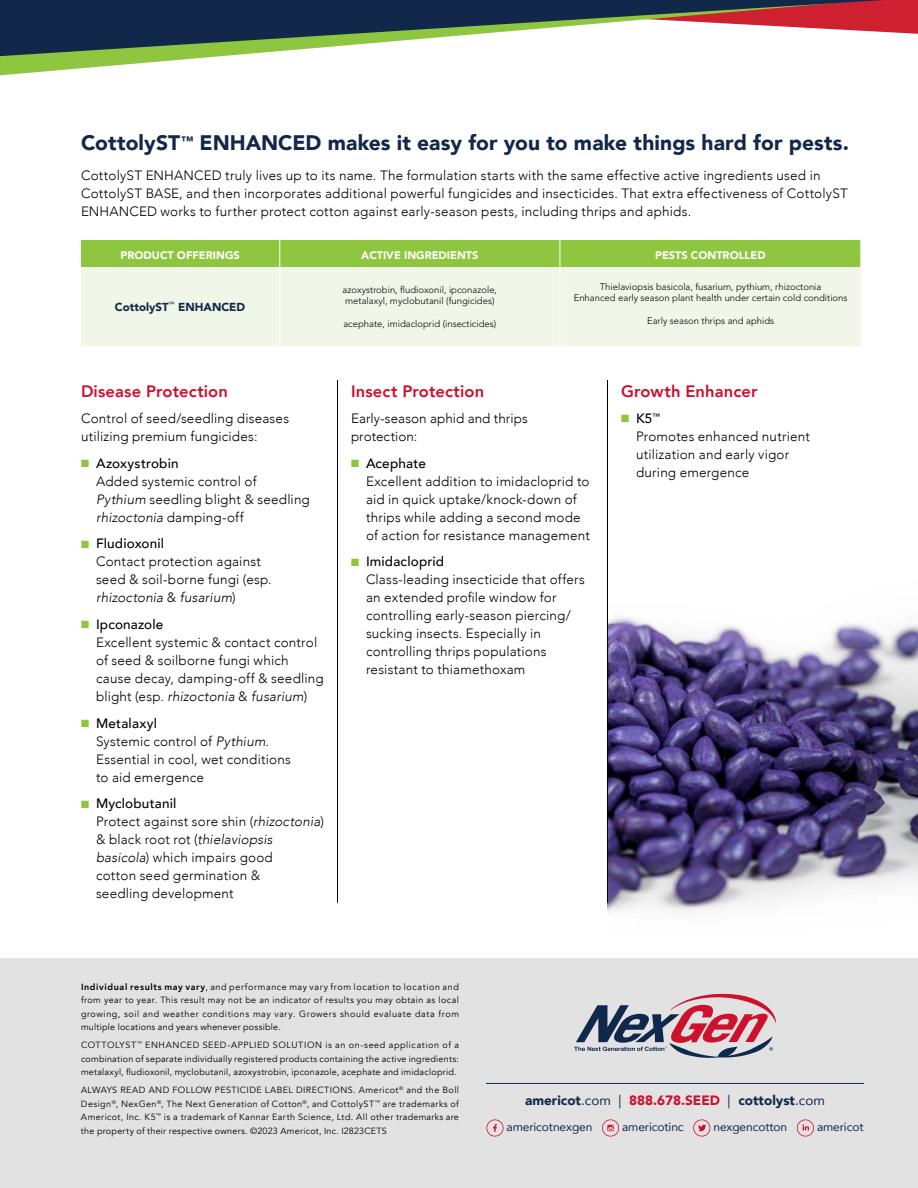
<style>
.page{position:relative;width:918px;height:1188px;background:#fff}
.page>*{position:absolute;margin:0;border:0;box-sizing:border-box;transform-origin:0 0}
.t1{font:900 21px "Avenir";letter-spacing:.005em;color:#11284a}
.t2{font:800 16.5px "Avenir";letter-spacing:.005em;color:#ce0e2d}
.t3{font:300 13.5px/18px "Avenir";letter-spacing:.015em;color:#000}
.t4{font:900 13.5px "Avenir";color:#12284b}
.t5{font:12px "Avenir";letter-spacing:-.01em;color:#12284b}
.t6{font:900 11.55px "Avenir LT Std";color:#11284a}
.t7{font:900 10.95px "Avenir";color:#fff}
.t8{font:300 9.45px/10.8px "Avenir LT Std";color:#000}
.t9{font:9px/13.5px "Avenir";letter-spacing:.025em;color:#000;text-align:justify}
.s1{color:#8ec640}
.s2{font-weight:500}
.s3{font-style:italic}
.s4{font-weight:800}
.s5{font-weight:400}
.s6{color:#ce0e2d}
</style>
<div class="page">
<div style="left:0;top:958px;width:918px;height:230px;background:#e2e2e2"></div>
<svg style="left:884px;top:0;width:34px;height:34px"></svg>
<svg style="left:0;top:56px;width:223px;height:19px"></svg>
<svg style="left:0;top:0;width:884px;height:56px"></svg>
<svg style="left:574px;top:994px;width:202px;height:64px"></svg>
<hr style="left:486px;top:1083px;width:378px;height:1px;background:#12284b">
<svg style="left:486px;top:1119px;width:18px;height:18px"></svg>
<svg style="left:602px;top:1119px;width:17px;height:18px"></svg>
<svg style="left:693px;top:1119px;width:18px;height:18px"></svg>
<svg style="left:796px;top:1119px;width:18px;height:18px"></svg>
<hr style="left:337px;top:380px;width:1px;height:523px;background:#000">
<hr style="left:607px;top:380px;width:1px;height:523px;background:#000">
<img style="left:607px;top:617px;width:311px;height:295px">
<div style="left:81px;top:267px;width:780px;height:79px;background:#f0f7e8"></div>
<div style="left:81px;top:240px;width:780px;height:27px;background:#8ec640"></div>
<hr style="left:279px;top:267px;width:1px;height:79px;background:#fff">
<hr style="left:559px;top:267px;width:1px;height:79px;background:#fff">
<h1 class="t1" style="left:81px;top:125px;width:769px">CottolyST<sup>™</sup> ENHANCED makes it easy for you to make things hard for pests.</h1>
<p class="t3" style="left:81px;top:166px;width:769px">CottolyST ENHANCED truly lives up to its name. The formulation starts with the same effective active ingredients used in<br>CottolyST BASE, and then incorporates additional powerful fungicides and insecticides. That extra effectiveness of CottolyST<br>ENHANCED works to further protect cotton against early-season pests, including thrips and aphids.</p>
<p class="t7" style="left:121px;top:246px;width:121px">PRODUCT OFFERINGS</p>
<p class="t7" style="left:361px;top:246px;width:119px">ACTIVE INGREDIENTS</p>
<p class="t7" style="left:655px;top:246px;width:112px">PESTS CONTROLLED</p>
<p class="t6" style="left:115px;top:300px;width:132px">CottolyST<sup>™</sup> ENHANCED</p>
<p class="t8" style="left:343px;top:284px;width:156px">azoxystrobin, fludioxonil, ipconazole, metalaxyl, myclobutanil (fungicides)</p>
<p class="t8" style="left:343px;top:318px;width:154px">acephate, imidacloprid (insecticides)</p>
<p class="t8" style="left:574px;top:282px;width:275px;text-align:center">Thielaviopsis basicola, fusarium, pythium, rhizoctonia<br>Enhanced early season plant health under certain cold conditions</p>
<p class="t8" style="left:647px;top:315px;width:129px">Early season thrips and aphids</p>
<p class="t2" style="left:81px;top:378px;width:148px">Disease Protection</p>
<p class="t3" style="left:81px;top:410px;width:210px">Control of seed/seedling diseases utilizing premium fungicides:</p>
<p class="t3" style="left:96px;top:454px;width:215px;text-indent:-15px"><span class="s1">■</span> <span class="s2">Azoxystrobin<br></span>Added systemic control of<br><span class="s3">Pythium</span> seedling blight &amp; seedling <span class="s3">rhizoctonia</span> damping-off</p>
<p class="t3" style="left:96px;top:535px;width:177px;text-indent:-15px"><span class="s1">■</span> <span class="s2">Fludioxonil<br></span>Contact protection against seed &amp; soil-borne fungi (esp. <span class="s3">rhizoctonia</span> &amp; <span class="s3">fusarium</span>)</p>
<p class="t3" style="left:96px;top:615px;width:229px;text-indent:-15px"><span class="s1">■</span> <span class="s2">Ipconazole<br></span>Excellent systemic &amp; contact control of seed &amp; soilborne fungi which cause decay, damping-off &amp; seedling blight (esp. <span class="s3">rhizoctonia</span> &amp; <span class="s3">fusarium</span>)</p>
<p class="t3" style="left:96px;top:714px;width:196px;text-indent:-15px"><span class="s1">■</span> <span class="s2">Metalaxyl<br></span>Systemic control of <span class="s3">Pythium</span>.<br>Essential in cool, wet conditions to aid emergence</p>
<p class="t3" style="left:96px;top:795px;width:229px;text-indent:-15px"><span class="s1">■</span> <span class="s2">Myclobutanil<br></span>Protect against sore shin (<span class="s3">rhizoctonia</span>) &amp; black root rot (<span class="s3">thielaviopsis basicola</span>) which impairs good<br>cotton seed germination &amp;<br>seedling development</p>
<p class="t2" style="left:351px;top:378px;width:135px">Insect Protection</p>
<p class="t3" style="left:351px;top:410px;width:178px">Early-season aphid and thrips protection:</p>
<p class="t3" style="left:366px;top:454px;width:226px;text-indent:-15px"><span class="s1">■</span> <span class="s2">Acephate<br></span>Excellent addition to imidacloprid to aid in quick uptake/knock-down of thrips while adding a second mode of action for resistance management</p>
<p class="t3" style="left:366px;top:553px;width:220px;text-indent:-15px"><span class="s1">■</span> <span class="s2">Imidacloprid<br></span>Class-leading insecticide that offers an extended profile window for controlling early-season piercing/ sucking insects. Especially in controlling thrips populations resistant to thiamethoxam</p>
<p class="t2" style="left:621px;top:378px;width:138px">Growth Enhancer</p>
<p class="t3" style="left:636px;top:410px;width:176px;text-indent:-15px"><span class="s1">■</span> <span class="s2">K5</span><sup>™<br></sup>Promotes enhanced nutrient utilization and early vigor during emergence</p>
<p class="t9" style="left:81px;top:980px;width:380px"><span class="s4">Individual results may vary</span>, and performance may vary from location to location and from year to year. This result may not be an indicator of results you may obtain as local growing, soil and weather conditions may vary. Growers should evaluate data from multiple locations and years whenever possible.</p>
<p class="t9" style="left:81px;top:1039px;width:380px">COTTOLYST<sup>™</sup> ENHANCED SEED-APPLIED SOLUTION is an on-seed application of a combination of separate individually registered products containing the active ingredients: metalaxyl, fludioxonil, myclobutanil, azoxystrobin, ipconazole, acephate and imidacloprid.</p>
<p class="t9" style="left:81px;top:1083px;width:380px">ALWAYS READ AND FOLLOW PESTICIDE LABEL DIRECTIONS. Americot<sup>®</sup> and the Boll Design<sup>®</sup>, NexGen<sup>®</sup>, The Next Generation of Cotton<sup>®</sup>, and CottolyST<sup>™</sup> are trademarks of Americot, Inc. K5<sup>™</sup> is a trademark of Kannar Earth Science, Ltd. All other trademarks are the property of their respective owners. ©2023 Americot, Inc. I2823CETS</p>
<p class="t4" style="left:525px;top:1089px;width:301px">americot<span class="s5">.com |</span> <span class="s6">888.678.SEED</span> <span class="s5">|</span> cottolyst<span class="s5">.com</span></p>
<p class="t5" style="left:507px;top:1117px;width:87px">americotnexgen</p>
<p class="t5" style="left:622px;top:1117px;width:63px">americotinc</p>
<p class="t5" style="left:713px;top:1117px;width:75px">nexgencotton</p>
<p class="t5" style="left:817px;top:1117px;width:48px">americot</p>
</div>
